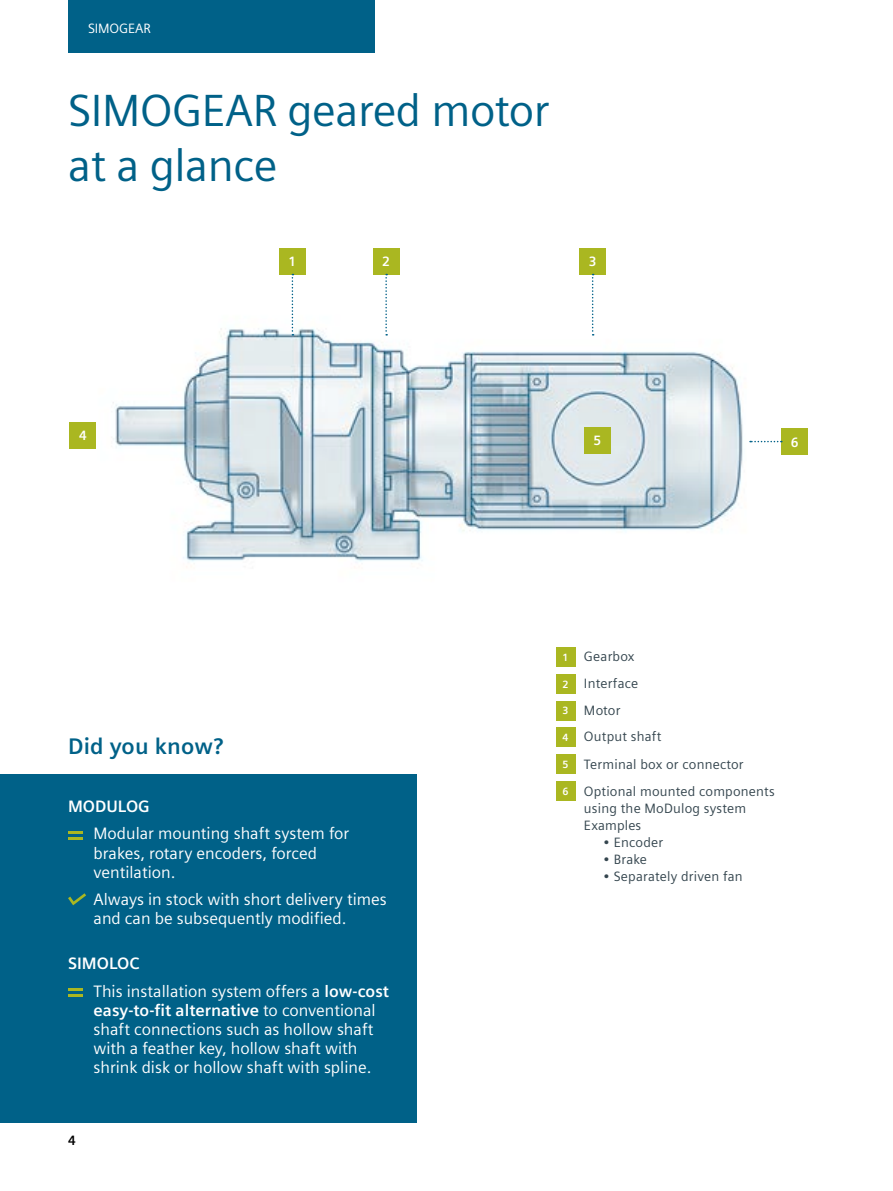
<style>
.page{position:relative;width:893px;height:1191px;background:#fff}
.page>*{position:absolute;margin:0;border:0;box-sizing:border-box;transform-origin:0 0}
.t1{font:45px/54px "Siemens Sans Global";letter-spacing:-.01em;color:#006188}
.t2{font:700 22.5px "Siemens Sans Global";letter-spacing:.01em;color:#006188}
.t3{font:16.5px/19.2px "Siemens Sans Global";color:#fff}
.t4{font:700 16.5px "Siemens Sans Global";color:#fff}
.t5{font:13.5px/26.8px "Siemens Sans Global";letter-spacing:.015em;color:#34454e}
.t6{font:13.5px "Siemens Sans Global";letter-spacing:-.01em;color:#fff}
.t7{font:700 13.5px "Siemens Sans Global";color:#fff}
.t8{font:700 13.5px "Siemens Sans Global";color:#000}
.t9{font:700 10.5px "Siemens Sans Global";color:#fff}
.s1{font-weight:700}
</style>
<div class="page">
<div style="left:68px;top:0;width:306px;height:53px;background:#006188"></div>
<img style="left:69px;top:294px;width:713px;height:273px">
<div style="left:279px;top:248px;width:27px;height:26px;background:#aab721"></div>
<svg style="left:292px;top:274px;width:1px;height:61px"></svg>
<div style="left:373px;top:248px;width:26px;height:26px;background:#aab721"></div>
<svg style="left:385px;top:274px;width:2px;height:61px"></svg>
<div style="left:579px;top:248px;width:27px;height:26px;background:#aab721"></div>
<svg style="left:592px;top:274px;width:2px;height:61px"></svg>
<div style="left:782px;top:428px;width:26px;height:27px;background:#aab721"></div>
<div style="left:584px;top:427px;width:27px;height:26px;background:#aab721"></div>
<div style="left:70px;top:422px;width:26px;height:26px;background:#aab721"></div>
<svg style="left:750px;top:441px;width:32px;height:1px"></svg>
<div style="left:0;top:774px;width:417px;height:349px;background:#006188"></div>
<svg style="left:68px;top:831px;width:14px;height:8px"></svg>
<svg style="left:68px;top:893px;width:18px;height:12px"></svg>
<hr style="left:68px;top:988px;width:14px;height:3px;background:#aab721">
<svg style="left:68px;top:994px;width:14px;height:2px"></svg>
<div style="left:556px;top:647px;width:19px;height:20px;background:#aab721"></div>
<div style="left:556px;top:674px;width:19px;height:20px;background:#aab721"></div>
<div style="left:556px;top:700px;width:19px;height:20px;background:#aab721"></div>
<div style="left:556px;top:727px;width:19px;height:20px;background:#aab721"></div>
<div style="left:556px;top:754px;width:19px;height:20px;background:#aab721"></div>
<div style="left:556px;top:780px;width:19px;height:20px;background:#aab721"></div>
<p class="t6" style="left:88px;top:19px;width:64px">SIMOGEAR</p>
<h1 class="t1" style="left:68px;top:86px;width:483px">SIMOGEAR geared motor at a glance</h1>
<p class="t7" style="left:79px;top:428px;width:9px">4</p>
<p class="t7" style="left:289px;top:254px;width:9px">1</p>
<p class="t7" style="left:382px;top:254px;width:9px">2</p>
<p class="t7" style="left:589px;top:254px;width:9px">3</p>
<p class="t7" style="left:594px;top:432px;width:9px">5</p>
<p class="t7" style="left:791px;top:434px;width:9px">6</p>
<h2 class="t2" style="left:68px;top:733px;width:157px">Did you know?</h2>
<p class="t4" style="left:68px;top:796px;width:83px">MODULOG</p>
<p class="t3" style="left:94px;top:824px;width:257px">Modular mounting shaft system for brakes, rotary encoders, forced ventilation.</p>
<p class="t3" style="left:94px;top:890px;width:295px">Always in stock with short delivery times and can be subsequently modified.</p>
<p class="t3" style="left:94px;top:950px;width:297px;line-height:27.6px;text-indent:-25px"><span class="s1">SIMOLOC<br></span>This installation system offers a <span class="s1">low-cost</span></p>
<p class="t3" style="left:94px;top:1001px;width:284px"><span class="s1">easy-to-fit alternative</span> to conventional shaft connections such as hollow shaft with a feather key, hollow shaft with shrink disk or hollow shaft with spline.</p>
<p class="t8" style="left:68px;top:1132px;width:9px">4</p>
<p class="t9" style="left:563px;top:651px;width:8px">1</p>
<p class="t9" style="left:563px;top:678px;width:8px">2</p>
<p class="t9" style="left:563px;top:704px;width:8px">3</p>
<p class="t9" style="left:563px;top:731px;width:8px">4</p>
<p class="t9" style="left:563px;top:758px;width:8px">5</p>
<p class="t9" style="left:563px;top:784px;width:8px">6</p>
<p class="t5" style="left:584px;top:644px;width:192px">Gearbox<br>Interface<br>Motor<br>Output shaft<br>Terminal box or connector<br>Optional mounted components</p>
<p class="t5" style="left:584px;top:800px;width:164px;line-height:17px">using the MoDulog system<br>Examples</p>
<p class="t5" style="left:603px;top:829px;width:62px">• Encoder</p>
<p class="t5" style="left:603px;top:846px;width:45px">• Brake</p>
<p class="t5" style="left:603px;top:863px;width:141px">• Separately driven fan</p>
</div>
